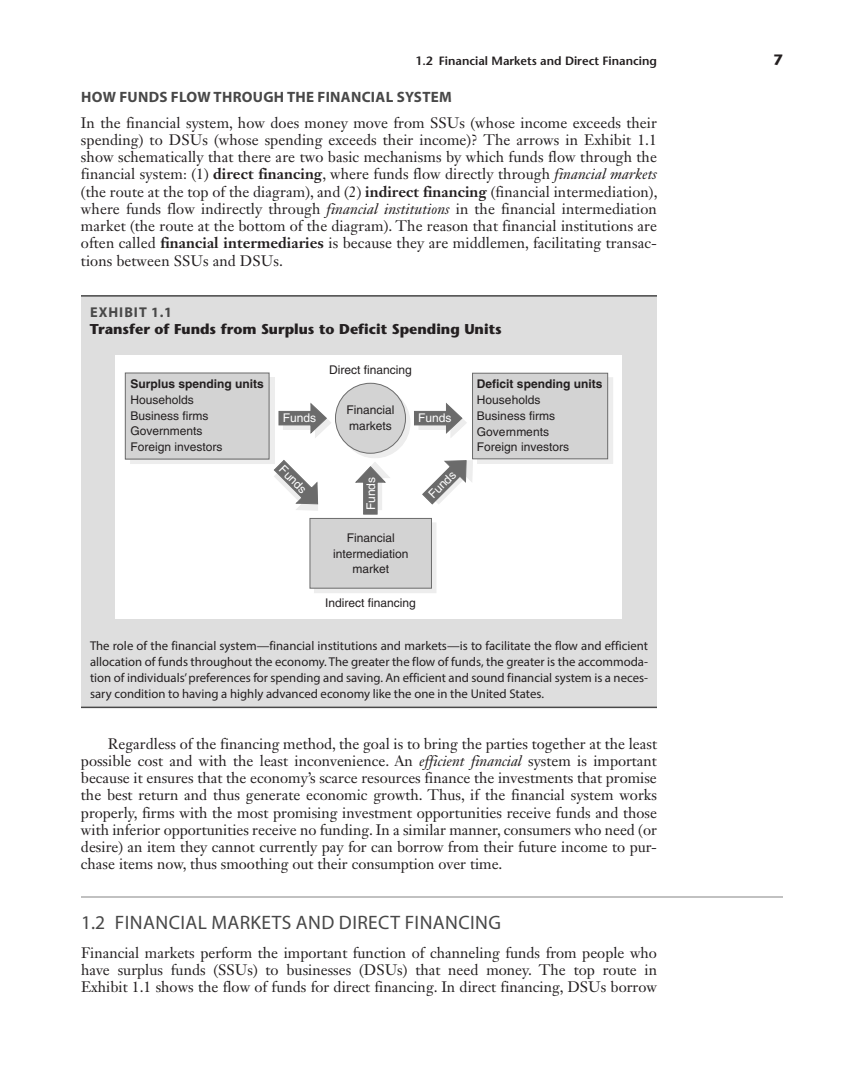
<style>
.page{position:relative;width:864px;height:1080px;background:#fff}
.page>*{position:absolute;margin:0;border:0;box-sizing:border-box;transform-origin:0 0}
.t1{font:19.5px "Myriad Pro";letter-spacing:.02em;color:#484848}
.t2{font:15px/17.2px "Janson Text LT Std";color:#231f20;text-align:justify}
.t3{font:700 15px "Myriad Pro";letter-spacing:.02em;color:#484848}
.t4{font:700 15px "Stone Sans Std";color:#231f20}
.t5{font:700 14.25px "Stone Sans Std";color:#231f20}
.t6{font:700 14.25px "Myriad Pro";letter-spacing:.07em;color:#484848}
.t7{font:12.75px/15.8px "Myriad Pro";color:#231f20;text-align:justify}
.t8{font:12px/15.8px "Helvetica LT Std";color:#231f20}
.t9{font:700 12px "Helvetica LT Std";color:#231f20}
.t10{font:600 12px "Stone Sans Std";color:#231f20}
.t11{font:12px "Helvetica LT Std";color:#fff}
.s1{font-weight:700}
.s2{font-style:italic}
</style>
<div class="page">
<hr style="left:81px;top:896px;width:702px;height:2px;background:#adadad">
<div style="left:81px;top:295px;width:576px;height:411px;background:#dedede"></div>
<hr style="left:81px;top:295px;width:576px;height:2px;background:#484848">
<div style="left:81px;top:641px;width:576px;height:67px;background:#dedede"></div>
<hr style="left:81px;top:707px;width:576px;height:1px;background:#484848">
<div style="left:116px;top:355px;width:506px;height:264px;background:#fff"></div>
<div style="left:314px;top:523px;width:122px;height:70px;background:#ededed"></div>
<div style="left:310px;top:518px;width:122px;height:71px;background:#d3d3d3;border:1px solid #6b6b6b"></div>
<svg style="left:340px;top:388px;width:70px;height:70px"></svg>
<div style="left:335px;top:383px;width:70px;height:70px;background:#d3d3d3;border-radius:50%"></div>
<div style="left:335px;top:383px;width:71px;height:71px;border:1px solid #6b6b6b;border-radius:50%"></div>
<svg style="left:130px;top:377px;width:145px;height:87px"></svg>
<div style="left:125px;top:373px;width:144px;height:86px;background:#d3d3d3"></div>
<div style="left:125px;top:373px;width:144px;height:86px;border:1px solid #6b6b6b"></div>
<div style="left:478px;top:378px;width:135px;height:85px;background:linear-gradient(to bottom,#e0e0e0,#e2e2e2)"></div>
<div style="left:477px;top:377px;width:136px;height:87px;border:1px solid #ededed"></div>
<div style="left:472px;top:373px;width:136px;height:86px;background:#d3d3d3;border:1px solid #6b6b6b"></div>
<svg style="left:278px;top:402px;width:53px;height:36px"></svg>
<svg style="left:414px;top:403px;width:53px;height:35px"></svg>
<svg style="left:355px;top:462px;width:35px;height:53px"></svg>
<svg style="left:273px;top:459px;width:45px;height:52px"></svg>
<svg style="left:422px;top:460px;width:51px;height:45px"></svg>
<p class="t10" style="left:416px;top:54px;width:243px">1.2 Financial Markets and Direct Financing</p>
<p class="t4" style="left:774px;top:51px;width:11px">7</p>
<p class="t3" style="left:81px;top:87px;width:372px">HOW FUNDS FLOW THROUGH THE FINANCIAL SYSTEM</p>
<p class="t2" style="left:81px;top:114px;width:578px">In the financial system, how does money move from SSUs (whose income exceeds their spending) to DSUs (whose spending exceeds their income)? The arrows in Exhibit 1.1 show schematically that there are two basic mechanisms by which funds flow through the financial system: (1) <span class="s1">direct financing</span>, where funds flow directly through <span class="s2">financial markets </span>(the route at the top of the diagram), and (2) <span class="s1">indirect financing</span> (financial intermediation), where funds flow indirectly through <span class="s2">financial institutions</span> in the financial intermediation market (the route at the bottom of the diagram). The reason that financial institutions are often called <span class="s1">financial intermediaries</span> is because they are middlemen, facilitating transac&shy;tions between SSUs and DSUs.</p>
<p class="t6" style="left:90px;top:303px;width:84px">EXHIBIT 1.1</p>
<p class="t5" style="left:90px;top:321px;width:413px">Transfer of Funds from Surplus to Deficit Spending Units</p>
<p class="t9" style="left:130px;top:377px;width:135px">Surplus spending units</p>
<p class="t8" style="left:130px;top:392px;width:94px">Households<br>Business firms<br>Governments<br>Foreign investors</p>
<p class="t8" style="left:329px;top:362px;width:84px">Direct financing</p>
<p class="t8" style="left:346px;top:402px;width:50px">Financial markets</p>
<p class="t11" style="left:283px;top:411px;width:35px">Funds</p>
<p class="t11" style="left:418px;top:411px;width:35px">Funds</p>
<p class="t11" style="left:286px;top:462px;width:35px;rotate:45deg">Funds</p>
<p class="t11" style="left:425px;top:491px;width:35px;rotate:-45deg">Funds</p>
<p class="t11" style="left:364px;top:510px;width:35px;rotate:-90deg">Funds</p>
<p class="t8" style="left:333px;top:530px;width:77px;text-align:center">Financial intermediation market</p>
<p class="t8" style="left:325px;top:595px;width:92px">Indirect financing</p>
<p class="t9" style="left:477px;top:377px;width:127px">Deficit spending units</p>
<p class="t8" style="left:477px;top:392px;width:94px">Households<br>Business firms<br>Governments<br>Foreign investors</p>
<p class="t7" style="left:90px;top:638px;width:560px">The role of the financial system—financial institutions and markets—is to facilitate the flow and efficient allocation of funds throughout the economy. The greater the flow of funds, the greater is the accommoda&shy;tion of individuals’ preferences for spending and saving. An efficient and sound financial system is a neces&shy;sary condition to having a highly advanced economy like the one in the United States.</p>
<p class="t2" style="left:81px;top:735px;width:578px;text-indent:27px">Regardless of the financing method, the goal is to bring the parties together at the least possible cost and with the least inconvenience. An <span class="s2">efficient financial</span> system is important because it ensures that the economy’s scarce resources finance the investments that promise the best return and thus generate economic growth. Thus, if the financial system works properly, firms with the most promising investment opportunities receive funds and those with inferior opportunities receive no funding. In a similar manner, consumers who need (or desire) an item they cannot currently pay for can borrow from their future income to pur&shy;chase items now, thus smoothing out their consumption over time.</p>
<h1 class="t1" style="left:81px;top:911px;width:422px">1.2 FINANCIAL MARKETS AND DIRECT FINANCING</h1>
<p class="t2" style="left:81px;top:944px;width:578px">Financial markets perform the important function of channeling funds from people who have surplus funds (SSUs) to businesses (DSUs) that need money. The top route in Exhibit 1.1 shows the flow of funds for direct financing. In direct financing, DSUs borrow</p>
</div>
